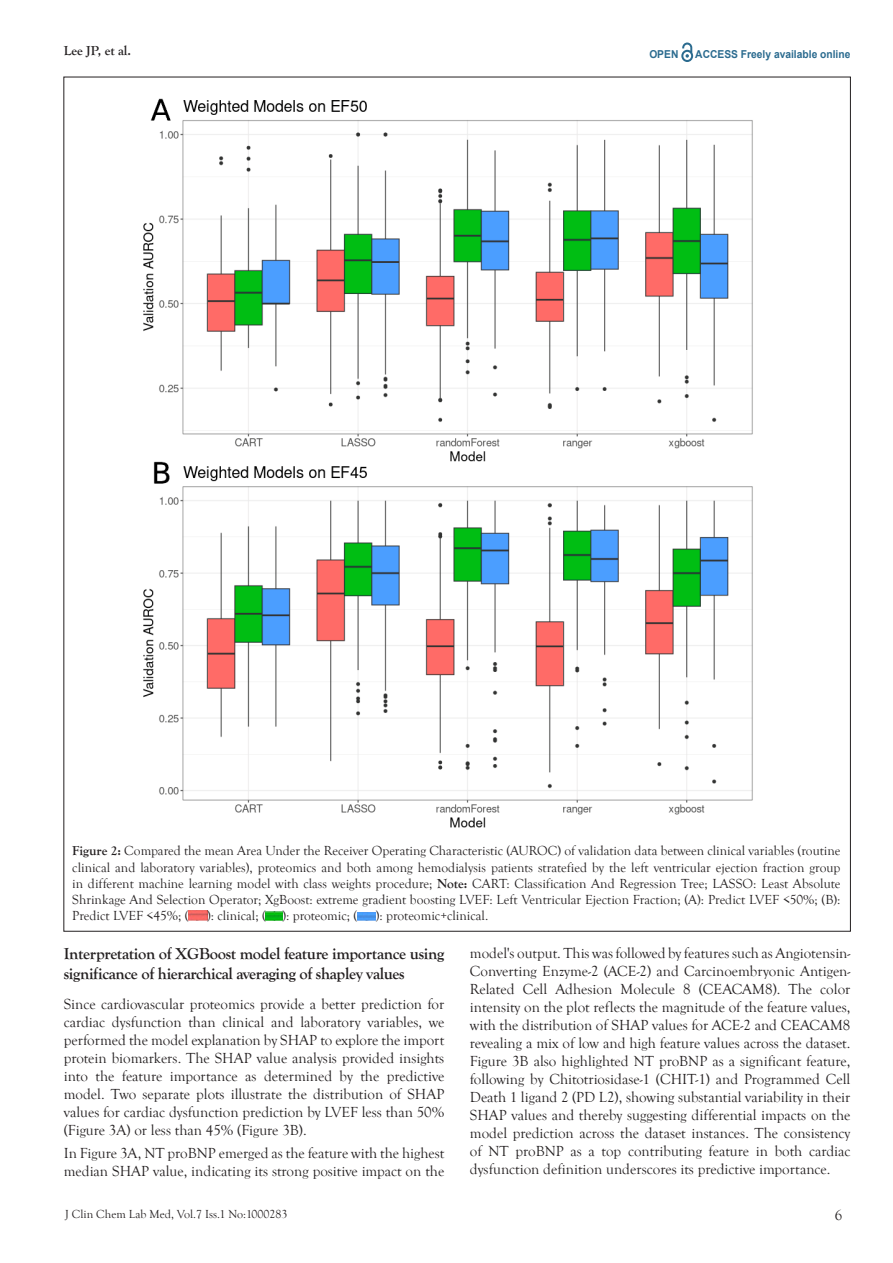
<style>
.page{position:relative;width:893px;height:1263px;background:#fff}
.page>*{position:absolute;margin:0;border:0;box-sizing:border-box;transform-origin:0 0}
.t1{font:700 16.5px/19.8px "Goudy Old Style T";letter-spacing:-.02em;color:#231f20}
.bd{font:15px/18px "Goudy Old Style T";color:#231f20;text-align:justify}
.bd-2{font:13.5px/16.2px "Goudy Old Style T";color:#231f20;text-align:justify}
.t2{font:700 13.5px "Goudy Old Style T";color:#231f20}
.t3{font:12px "Goudy Old Style T";color:#231f20}
.t4{font:700 10.95px "Arial";color:#2b6b8f;scale:.94 1}
.s1{font-weight:700}
</style>
<div class="page">
<svg style="left:681px;top:43px;width:12px;height:19px"></svg>
<img style="left:189px;top:911px;width:18px;height:9px">
<img style="left:266px;top:911px;width:16px;height:9px">
<img style="left:357px;top:912px;width:19px;height:8px">
<img style="left:143px;top:98px;width:610px;height:730px">
<p class="t2" style="left:64px;top:43px;width:69px">Lee JP, et al.</p>
<p class="t4" style="left:649px;top:47px;width:32px">OPEN</p>
<p class="t4" style="left:695px;top:46px;width:167px">ACCESS Freely available online</p>
<p class="bd-2" style="left:72px;top:843px;width:770px"><span class="s1">Figure 2:</span> Compared the mean Area Under the Receiver Operating Characteristic (AUROC) of validation data between clinical variables (routine clinical and laboratory variables), proteomics and both among hemodialysis patients stratefied by the left ventricular ejection fraction group in different machine learning model with class weights procedure; <span class="s1">Note:</span> CART: Classification And Regression Tree; LASSO: Least Absolute Shrinkage And Selection Operator; XgBoost: extreme gradient boosting LVEF: Left Ventricular Ejection Fraction; (A): Predict LVEF &lt;50%; (B):<br>Predict LVEF &lt;45%; (</p>
<p class="bd-2" style="left:207px;top:908px;width:152px">): clinical; ( ): proteomic; (</p>
<p class="bd-2" style="left:376px;top:908px;width:114px">): proteomic+clinical.</p>
<p class="bd" style="left:470px;top:944px;width:382px">model's output. This was followed by features such as Angiotensin-Converting Enzyme-2 (ACE-2) and Carcinoembryonic Antigen-Related Cell Adhesion Molecule 8 (CEACAM8). The color intensity on the plot reflects the magnitude of the feature values, with the distribution of SHAP values for ACE-2 and CEACAM8 revealing a mix of low and high feature values across the dataset.<br>Figure 3B also highlighted NT proBNP as a significant feature, following by Chitotriosidase-1 (CHIT-1) and Programmed Cell Death 1 ligand 2 (PD L2), showing substantial variability in their SHAP values and thereby suggesting differential impacts on the model prediction across the dataset instances. The consistency of NT proBNP as a top contributing feature in both cardiac dysfunction definition underscores its predictive importance.</p>
<p class="t1" style="left:64px;top:944px;width:382px">Interpretation of XGBoost model feature importance using significance of hierarchical averaging of shapley values</p>
<p class="bd" style="left:64px;top:996px;width:382px">Since cardiovascular proteomics provide a better prediction for cardiac dysfunction than clinical and laboratory variables, we performed the model explanation by SHAP to explore the import protein biomarkers. The SHAP value analysis provided insights into the feature importance as determined by the predictive model. Two separate plots illustrate the distribution of SHAP values for cardiac dysfunction prediction by LVEF less than 50% (Figure 3A) or less than 45% (Figure 3B).</p>
<p class="bd" style="left:64px;top:1144px;width:382px">In Figure 3A, NT proBNP emerged as the feature with the highest median SHAP value, indicating its strong positive impact on the</p>
<p class="t3" style="left:65px;top:1207px;width:224px">J Clin Chem Lab Med, Vol.7 Iss.1 No:1000283</p>
<p class="bd" style="left:835px;top:1207px;width:9px">6</p>
</div>
